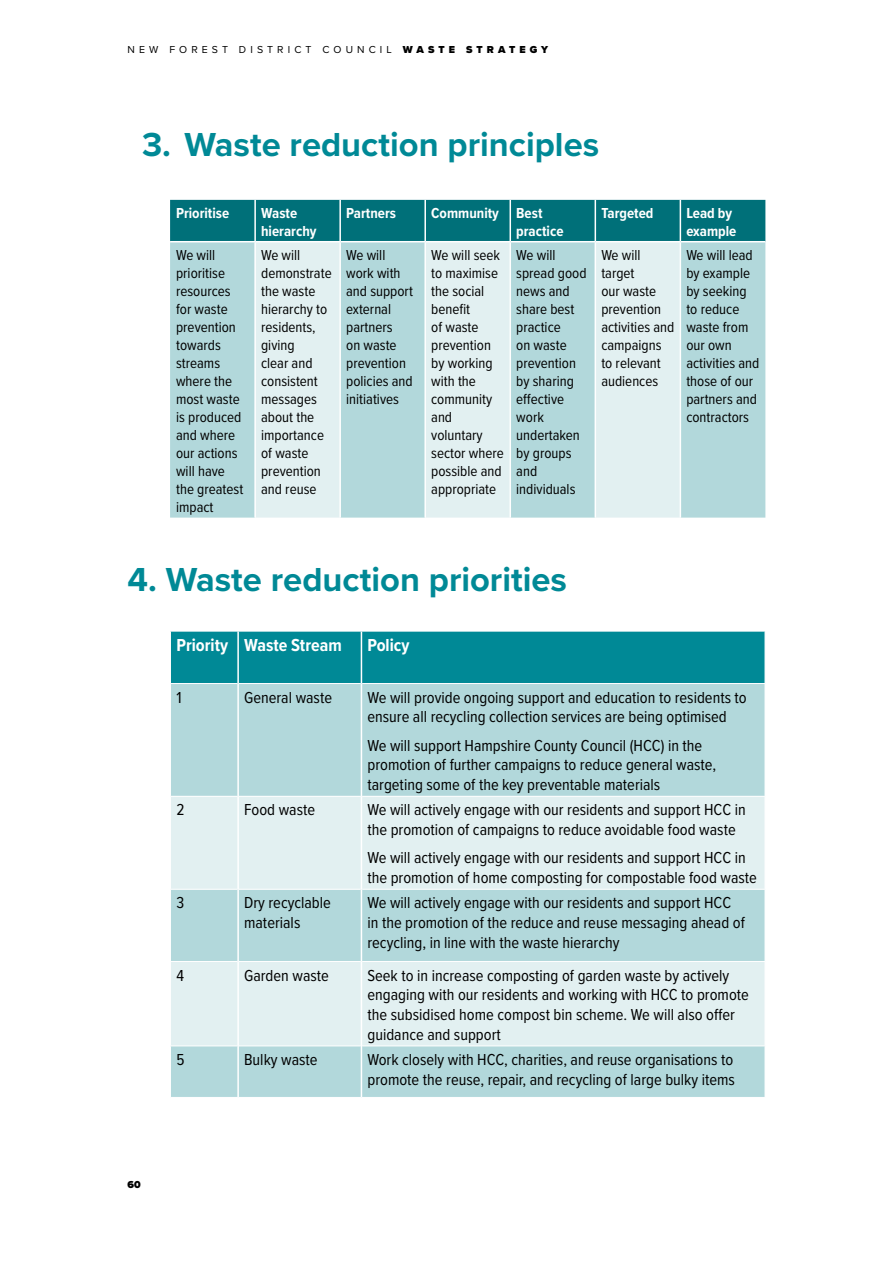
<style>
.page{position:relative;width:893px;height:1263px;background:#fff}
.page>*{position:absolute;margin:0;border:0;box-sizing:border-box;transform-origin:0 0}
.appendix_headings{font:700 34.5px "Proxima Nova";color:#008996}
.table_text{font:700 18px "Proxima Nova Cond";color:#fff}
.table_text-2{font:16.5px/19.8px "Proxima Nova Cond";color:#000}
.table_text-3{font:15px/18px "Proxima Nova Cond";color:#000}
.table_text-4{font:700 15px/18px "Proxima Nova Cond";color:#fff}
.t1{font:10.5px "Proxima Nova";letter-spacing:.39em;color:#000}
.t2{font:900 10.5px "Proxima Nova";color:#000}
.s1{font-weight:900}
</style>
<div class="page">
<div style="left:171px;top:632px;width:594px;height:51px;background:#008996"></div>
<div style="left:171px;top:684px;width:594px;height:413px;background:#b2d8db"></div>
<svg style="left:171px;top:797px;width:594px;height:248px;background:#d4e9ea"></svg>
<hr style="left:170px;top:796px;width:67px;height:1px;background:#fff">
<hr style="left:239px;top:796px;width:122px;height:1px;background:#fff">
<hr style="left:362px;top:796px;width:403px;height:1px;background:#fff">
<hr style="left:170px;top:889px;width:67px;height:1px;background:#fff">
<hr style="left:239px;top:889px;width:122px;height:1px;background:#fff">
<hr style="left:362px;top:889px;width:403px;height:1px;background:#fff">
<hr style="left:170px;top:961px;width:67px;height:1px;background:#fff">
<hr style="left:239px;top:961px;width:122px;height:1px;background:#fff">
<hr style="left:362px;top:961px;width:403px;height:1px;background:#fff">
<hr style="left:170px;top:1045px;width:67px;height:1px;background:#fff">
<hr style="left:239px;top:1045px;width:122px;height:1px;background:#fff">
<hr style="left:362px;top:1045px;width:403px;height:1px;background:#fff">
<hr style="left:237px;top:631px;width:2px;height:52px;background:#fff">
<hr style="left:361px;top:631px;width:1px;height:52px;background:#fff">
<hr style="left:237px;top:683px;width:2px;height:113px;background:#fff">
<hr style="left:361px;top:683px;width:1px;height:113px;background:#fff">
<hr style="left:237px;top:796px;width:2px;height:93px;background:#fff">
<hr style="left:361px;top:796px;width:1px;height:93px;background:#fff">
<hr style="left:237px;top:889px;width:2px;height:72px;background:#fff">
<hr style="left:361px;top:889px;width:1px;height:72px;background:#fff">
<hr style="left:237px;top:961px;width:2px;height:85px;background:#fff">
<hr style="left:361px;top:961px;width:1px;height:85px;background:#fff">
<hr style="left:237px;top:1046px;width:2px;height:51px;background:#fff">
<hr style="left:361px;top:1046px;width:1px;height:51px;background:#fff">
<div style="left:170px;top:200px;width:595px;height:41px;background:#007079"></div>
<div style="left:170px;top:242px;width:595px;height:276px;background:#b2d8db"></div>
<svg style="left:256px;top:242px;width:424px;height:276px;background:#cfe6e8"></svg>
<hr style="left:254px;top:200px;width:2px;height:41px;background:#fff">
<hr style="left:339px;top:200px;width:2px;height:41px;background:#fff">
<hr style="left:424px;top:200px;width:2px;height:41px;background:#fff">
<hr style="left:509px;top:200px;width:2px;height:41px;background:#fff">
<hr style="left:595px;top:200px;width:1px;height:41px;background:#fff">
<hr style="left:680px;top:200px;width:1px;height:41px;background:#fff">
<hr style="left:254px;top:242px;width:2px;height:276px;background:#fff">
<hr style="left:339px;top:242px;width:2px;height:276px;background:#fff">
<hr style="left:424px;top:242px;width:2px;height:276px;background:#fff">
<hr style="left:509px;top:242px;width:2px;height:276px;background:#fff">
<hr style="left:595px;top:242px;width:1px;height:276px;background:#fff">
<hr style="left:680px;top:242px;width:1px;height:276px;background:#fff">
<p class="t1" style="left:128px;top:42px;width:422px">NEW FOREST DISTRICT COUNCIL <span class="s1">WASTE STRATEGY</span></p>
<p class="appendix_headings" style="left:142px;top:119px;width:459px">3. Waste reduction principles</p>
<p class="table_text-4" style="left:176px;top:203px;width:55px">Prioritise</p>
<p class="table_text-4" style="left:261px;top:203px;width:57px">Waste hierarchy</p>
<p class="table_text-4" style="left:346px;top:203px;width:51px">Partners</p>
<p class="table_text-4" style="left:431px;top:203px;width:69px">Community</p>
<p class="table_text-4" style="left:516px;top:203px;width:49px">Best practice</p>
<p class="table_text-4" style="left:601px;top:203px;width:54px">Targeted</p>
<p class="table_text-4" style="left:686px;top:203px;width:51px">Lead by example</p>
<p class="table_text-3" style="left:176px;top:245px;width:69px">We will prioritise resources for waste prevention towards streams where the most waste is produced and where our actions will have the greatest impact</p>
<p class="table_text-3" style="left:261px;top:245px;width:72px">We will demonstrate the waste hierarchy to residents, giving<br>clear and consistent messages about the importance of waste prevention and reuse</p>
<p class="table_text-3" style="left:346px;top:245px;width:68px">We will work with and support external partners<br>on waste prevention policies and initiatives</p>
<p class="table_text-3" style="left:431px;top:245px;width:74px">We will seek to maximise the social benefit<br>of waste prevention by working with the community and voluntary sector where possible and appropriate</p>
<p class="table_text-3" style="left:516px;top:245px;width:72px">We will spread good news and share best practice<br>on waste prevention by sharing effective work undertaken by groups and individuals</p>
<p class="table_text-3" style="left:601px;top:245px;width:74px">We will target<br>our waste prevention activities and campaigns to relevant audiences</p>
<p class="table_text-3" style="left:686px;top:245px;width:74px">We will lead by example by seeking to reduce waste from our own activities and those of our partners and contractors</p>
<p class="appendix_headings" style="left:128px;top:553px;width:441px">4. Waste reduction priorities</p>
<p class="table_text" style="left:176px;top:632px;width:53px">Priority</p>
<p class="table_text" style="left:244px;top:632px;width:99px">Waste Stream</p>
<p class="table_text" style="left:367px;top:632px;width:43px">Policy</p>
<p class="table_text-2" style="left:176px;top:686px;width:7px">1</p>
<p class="table_text-2" style="left:244px;top:686px;width:89px">General waste</p>
<p class="table_text-2" style="left:367px;top:686px;width:381px">We will provide ongoing support and education to residents to ensure all recycling collection services are being optimised</p>
<p class="table_text-2" style="left:367px;top:735px;width:350px">We will support Hampshire County Council (HCC) in the promotion of further campaigns to reduce general waste, targeting some of the key preventable materials</p>
<p class="table_text-2" style="left:176px;top:799px;width:10px">2</p>
<p class="table_text-2" style="left:244px;top:799px;width:73px">Food waste</p>
<p class="table_text-2" style="left:367px;top:799px;width:380px">We will actively engage with our residents and support HCC in the promotion of campaigns to reduce avoidable food waste</p>
<p class="table_text-2" style="left:367px;top:847px;width:391px">We will actively engage with our residents and support HCC in the promotion of home composting for compostable food waste</p>
<p class="table_text-2" style="left:176px;top:892px;width:9px">3</p>
<p class="table_text-2" style="left:244px;top:892px;width:88px">Dry recyclable materials</p>
<p class="table_text-2" style="left:367px;top:892px;width:379px">We will actively engage with our residents and support HCC in the promotion of the reduce and reuse messaging ahead of recycling, in line with the waste hierarchy</p>
<p class="table_text-2" style="left:176px;top:964px;width:9px">4</p>
<p class="table_text-2" style="left:244px;top:964px;width:86px">Garden waste</p>
<p class="table_text-2" style="left:367px;top:964px;width:383px">Seek to in increase composting of garden waste by actively engaging with our residents and working with HCC to promote the subsidised home compost bin scheme. We will also offer guidance and support</p>
<p class="table_text-2" style="left:176px;top:1049px;width:10px">5</p>
<p class="table_text-2" style="left:244px;top:1049px;width:75px">Bulky waste</p>
<p class="table_text-2" style="left:367px;top:1049px;width:369px">Work closely with HCC, charities, and reuse organisations to promote the reuse, repair, and recycling of large bulky items</p>
<p class="t2" style="left:128px;top:1177px;width:15px">60</p>
</div>
